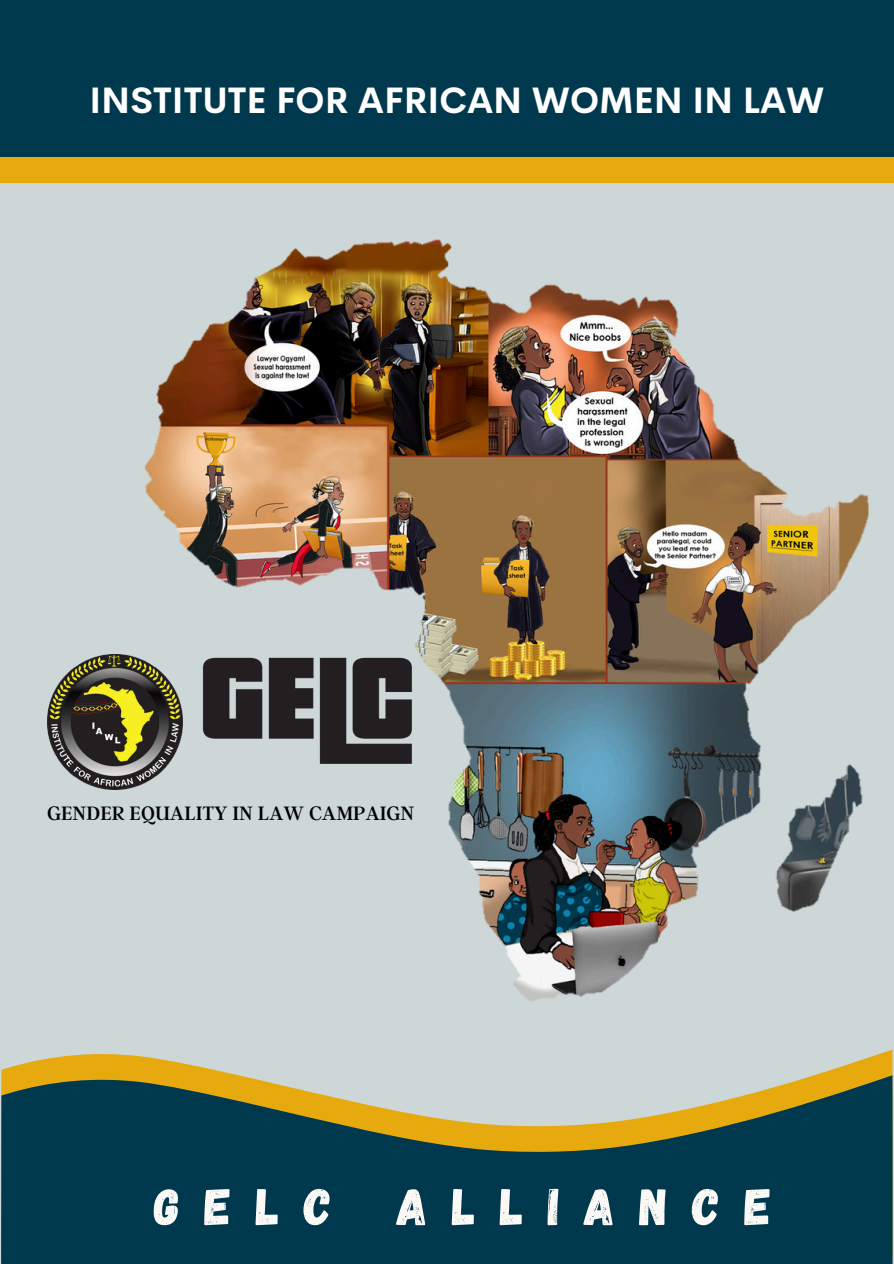
<style>
.page{position:relative;width:894px;height:1264px;background:#fff}
.page>*{position:absolute;margin:0;border:0;box-sizing:border-box;transform-origin:0 0}
.t1{font:51.9px "Gagalin";letter-spacing:.47em;color:#faf9f6}
.t2{font:700 36px "Cerebri Sans";color:#fff}
.t3{font:21.6px "Argent CF";color:#000}
</style>
<div class="page">
<div style="left:0;top:138px;width:893px;height:1125px;background:#cdd7d8"></div>
<div style="left:0;top:0;width:893px;height:182px;background:#e6aa0f"></div>
<img style="left:47px;top:659px;width:42px;height:126px">
<img style="left:89px;top:239px;width:780px;height:762px">
<svg style="left:1px;top:1049px;width:891px;height:26px"></svg>
<div style="left:0;top:0;width:893px;height:156px;background:#00394e"></div>
<svg style="left:1px;top:1075px;width:891px;height:188px;background:#305756"></svg>
<p class="t2" style="left:89px;top:77px;width:736px">INSTITUTE FOR AFRICAN WOMEN IN LAW</p>
<p class="t3" style="left:47px;top:798px;width:369px">GENDER EQUALITY IN LAW CAMPAIGN</p>
<p class="t1" style="left:154px;top:1172px;width:618px">GELC ALLIANCE</p>
</div>
